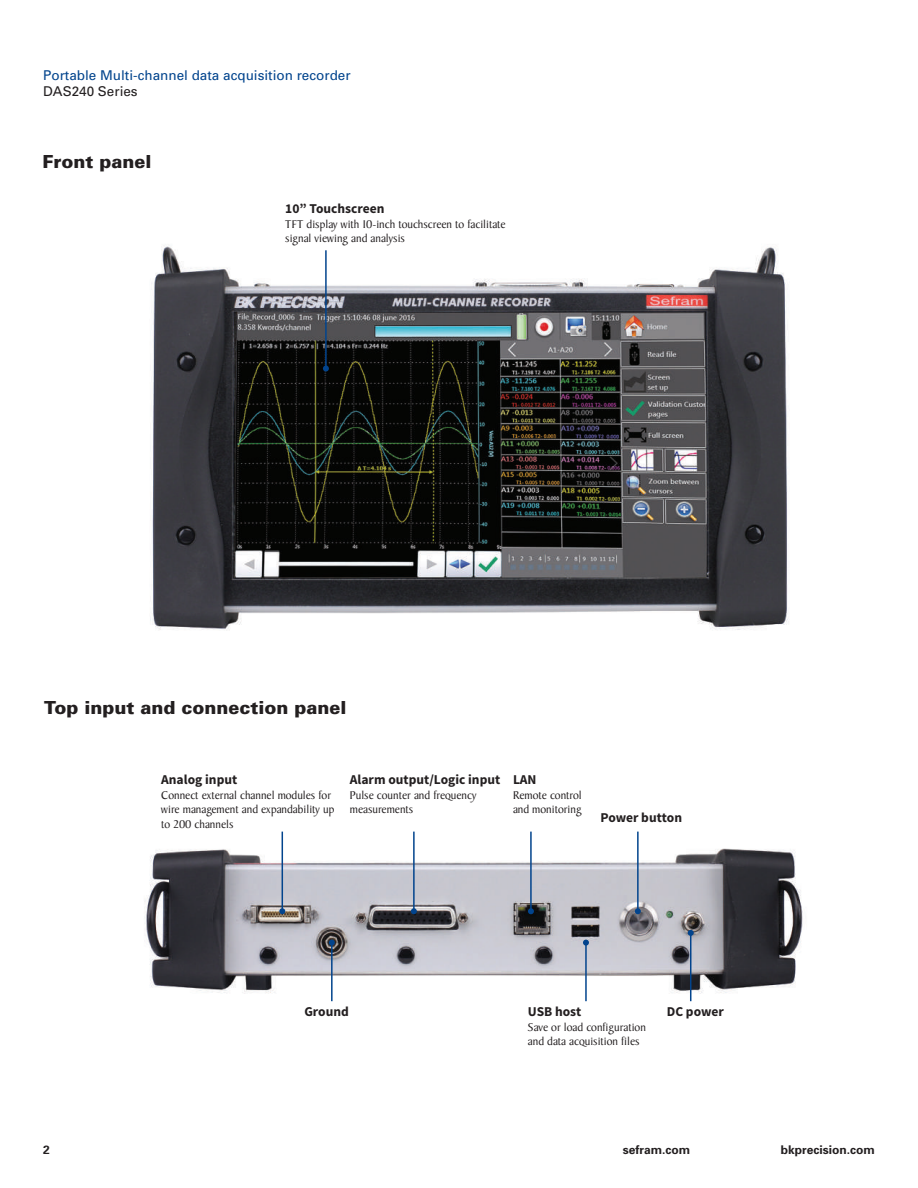
<style>
.page{position:relative;width:918px;height:1188px;background:#fff}
.page>*{position:absolute;margin:0;border:0;box-sizing:border-box;transform-origin:0 0}
.t1{font:900 18px "Univers";color:#231f20}
.t2{font:700 13.5px "Source Sans Pro";color:#231f20}
.t3{font:13.5px "Univers";color:#02448d}
.t4{font:13.5px "Univers";color:#231f20}
.t5{font:12px/14.4px "Baker Signet";color:#231f20}
.t6{font:700 12px "Univers";color:#231f20}
</style>
<div class="page">
<img style="left:150px;top:245px;width:639px;height:386px">
<img style="left:144px;top:844px;width:659px;height:158px">
<hr style="left:325px;top:250px;width:2px;height:119px;background:#02448d">
<svg style="left:323px;top:366px;width:6px;height:6px"></svg>
<hr style="left:585px;top:943px;width:2px;height:58px;background:#02448d">
<svg style="left:583px;top:940px;width:6px;height:6px"></svg>
<hr style="left:530px;top:832px;width:2px;height:79px;background:#02448d">
<svg style="left:528px;top:908px;width:6px;height:6px"></svg>
<hr style="left:413px;top:832px;width:2px;height:79px;background:#02448d">
<svg style="left:411px;top:908px;width:6px;height:6px"></svg>
<hr style="left:282px;top:832px;width:1px;height:79px;background:#02448d">
<svg style="left:279px;top:908px;width:6px;height:6px"></svg>
<hr style="left:331px;top:943px;width:2px;height:58px;background:#02448d">
<svg style="left:329px;top:940px;width:6px;height:6px"></svg>
<hr style="left:637px;top:832px;width:2px;height:79px;background:#02448d">
<svg style="left:635px;top:908px;width:6px;height:6px"></svg>
<hr style="left:690px;top:933px;width:1px;height:68px;background:#02448d">
<svg style="left:688px;top:930px;width:6px;height:6px"></svg>
<p class="t3" style="left:43px;top:67px;width:309px">Portable Multi-channel data acquisition recorder</p>
<p class="t4" style="left:43px;top:83px;width:96px">DAS240 Series</p>
<h1 class="t1" style="left:43px;top:151px;width:110px">Front panel</h1>
<p class="t2" style="left:285px;top:200px;width:101px">10” Touchscreen</p>
<p class="t5" style="left:285px;top:217px;width:222px">TFT display with 10-inch touchscreen to facilitate signal viewing and analysis</p>
<h1 class="t1" style="left:44px;top:697px;width:304px">Top input and connection panel</h1>
<p class="t2" style="left:161px;top:771px;width:78px">Analog input</p>
<p class="t5" style="left:161px;top:788px;width:175px">Connect external channel modules for wire management and expandability up to 200 channels</p>
<p class="t2" style="left:350px;top:771px;width:152px">Alarm output/Logic input</p>
<p class="t5" style="left:350px;top:788px;width:128px">Pulse counter and frequency measurements</p>
<p class="t2" style="left:513px;top:771px;width:25px">LAN</p>
<p class="t5" style="left:513px;top:788px;width:70px">Remote control and monitoring</p>
<p class="t2" style="left:600px;top:809px;width:83px">Power button</p>
<p class="t2" style="left:304px;top:1003px;width:46px">Ground</p>
<p class="t2" style="left:528px;top:1003px;width:55px">USB host</p>
<p class="t5" style="left:528px;top:1020px;width:119px">Save or load configuration and data acquisition files</p>
<p class="t2" style="left:667px;top:1003px;width:59px">DC power</p>
<p class="t6" style="left:43px;top:1143px;width:8px">2</p>
<p class="t6" style="left:623px;top:1143px;width:69px">sefram.com</p>
<p class="t6" style="left:781px;top:1143px;width:96px">bkprecision.com</p>
</div>
